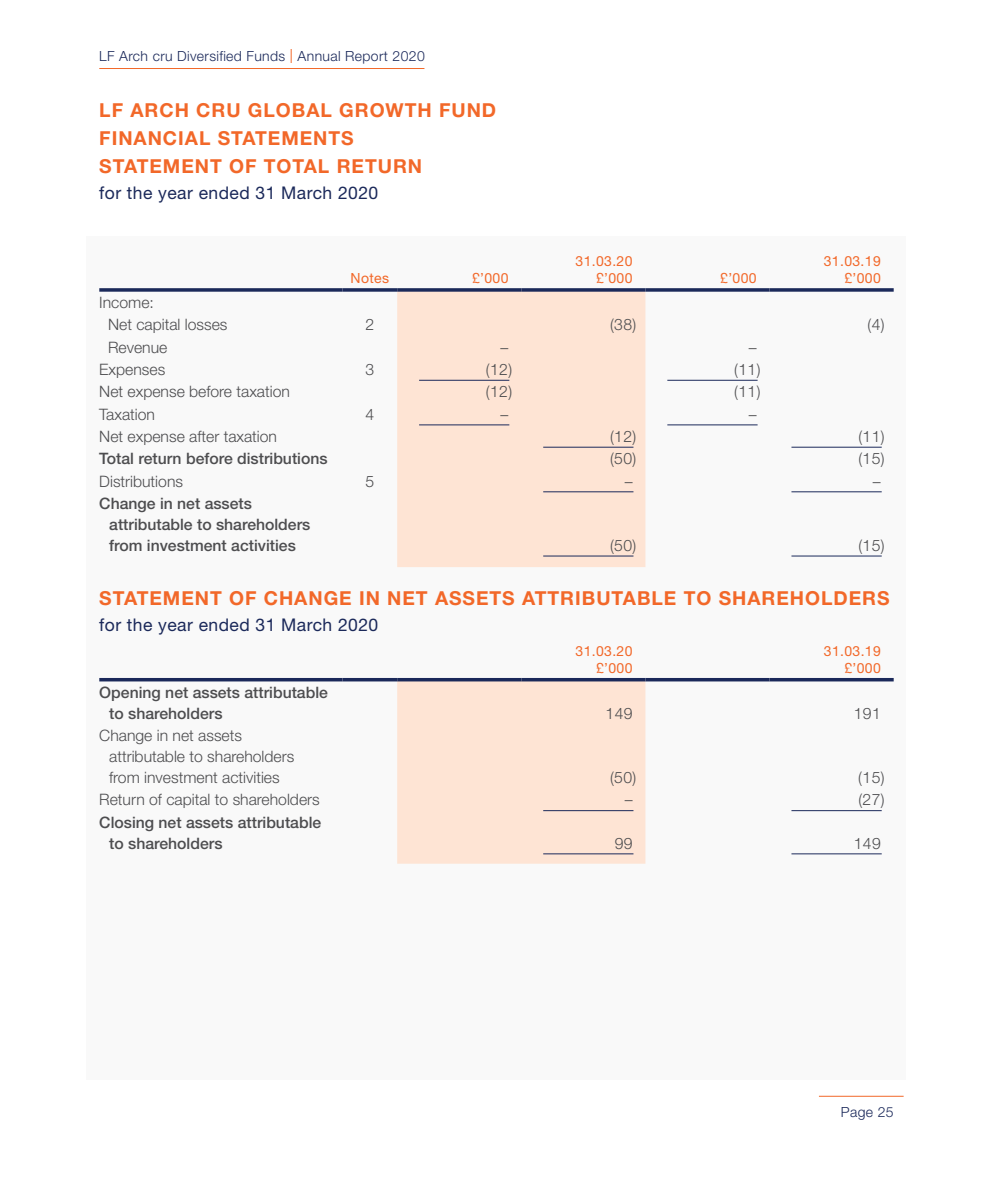
<style>
.page{position:relative;width:993px;height:1191px;background:#fff}
.page>*{position:absolute;margin:0;border:0;box-sizing:border-box;transform-origin:0 0}
.t1{font:700 19.25px/28px "Helvetica Neue";letter-spacing:.05em;color:#f26829}
.t2{font:17.5px "Helvetica Neue";letter-spacing:.025em;color:#1b295a}
.t3{font:300 15.75px/21px "Helvetica Neue";color:#4d4d4f}
.t4{font:500 15.75px/21px "Helvetica Neue";color:#4d4d4f}
.t5{font:14px/16.8px "Helvetica Neue";letter-spacing:.025em;color:#f26829;text-align:right}
.t6{font:300 14px "Helvetica Neue";letter-spacing:.025em;color:#1b295a}
.s1{font-weight:400;color:#f26829}
</style>
<div class="page">
<hr style="left:99px;top:68px;width:325px;height:1px;background:#f26829">
<hr style="left:818px;top:1095px;width:85px;height:1px;background:#f26829">
<div style="left:87px;top:236px;width:818px;height:843px;background:#f9f9f9"></div>
<div style="left:397px;top:292px;width:248px;height:275px;background:#fee4d4"></div>
<svg style="left:99px;top:288px;width:243px;height:4px"></svg>
<svg style="left:342px;top:288px;width:55px;height:4px"></svg>
<svg style="left:397px;top:288px;width:124px;height:4px"></svg>
<svg style="left:521px;top:288px;width:124px;height:4px"></svg>
<svg style="left:645px;top:288px;width:124px;height:4px"></svg>
<svg style="left:769px;top:288px;width:124px;height:4px"></svg>
<hr style="left:419px;top:380px;width:90px;height:1px;background:#1b295a">
<hr style="left:667px;top:380px;width:90px;height:1px;background:#1b295a">
<hr style="left:419px;top:424px;width:90px;height:1px;background:#1b295a">
<hr style="left:667px;top:424px;width:90px;height:1px;background:#1b295a">
<hr style="left:543px;top:447px;width:90px;height:1px;background:#1b295a">
<hr style="left:791px;top:447px;width:90px;height:1px;background:#1b295a">
<hr style="left:543px;top:491px;width:90px;height:1px;background:#1b295a">
<hr style="left:791px;top:491px;width:90px;height:1px;background:#1b295a">
<hr style="left:543px;top:556px;width:90px;height:1px;background:#1b295a">
<hr style="left:791px;top:556px;width:90px;height:1px;background:#1b295a">
<div style="left:397px;top:681px;width:248px;height:182px;background:#fee4d4"></div>
<hr style="left:99px;top:678px;width:243px;height:3px;background:#1b295a">
<hr style="left:342px;top:678px;width:55px;height:3px;background:#1b295a">
<hr style="left:397px;top:678px;width:124px;height:3px;background:#1b295a">
<hr style="left:521px;top:678px;width:124px;height:3px;background:#1b295a">
<hr style="left:645px;top:678px;width:124px;height:3px;background:#1b295a">
<hr style="left:769px;top:678px;width:124px;height:3px;background:#1b295a">
<hr style="left:543px;top:810px;width:90px;height:1px;background:#1b295a">
<hr style="left:791px;top:810px;width:90px;height:1px;background:#1b295a">
<hr style="left:543px;top:853px;width:90px;height:1px;background:#1b295a">
<hr style="left:791px;top:853px;width:90px;height:1px;background:#1b295a">
<p class="t6" style="left:99px;top:47px;width:327px">LF Arch cru Diversified Funds <span class="s1">|</span> Annual Report 2020</p>
<p class="t1" style="left:99px;top:95px;width:398px">LF ARCH CRU GLOBAL GROWTH FUND<br>FINANCIAL STATEMENTS<br>STATEMENT OF TOTAL RETURN</p>
<p class="t2" style="left:99px;top:182px;width:280px">for the year ended 31 March 2020</p>
<p class="t5" style="left:350px;top:269px;width:40px">Notes</p>
<p class="t5" style="left:472px;top:269px;width:38px">£’000</p>
<p class="t5" style="left:575px;top:252px;width:58px">31.03.20 £’000</p>
<p class="t5" style="left:720px;top:269px;width:38px">£’000</p>
<p class="t5" style="left:823px;top:252px;width:58px">31.03.19 £’000</p>
<p class="t3" style="left:108px;top:291px;width:121px;line-height:22.2px;text-indent:-9px">Income:<br>Net capital losses</p>
<p class="t3" style="left:365px;top:314px;width:10px">2</p>
<p class="t3" style="left:610px;top:314px;width:28px">(38)</p>
<p class="t3" style="left:867px;top:314px;width:19px">(4)</p>
<p class="t3" style="left:108px;top:336px;width:61px">Revenue</p>
<p class="t3" style="left:500px;top:336px;width:9px">–</p>
<p class="t3" style="left:748px;top:336px;width:9px">–</p>
<p class="t3" style="left:99px;top:359px;width:67px">Expenses</p>
<p class="t3" style="left:365px;top:359px;width:10px">3</p>
<p class="t3" style="left:486px;top:359px;width:28px">(12)</p>
<p class="t3" style="left:734px;top:359px;width:28px">(11)</p>
<p class="t3" style="left:99px;top:381px;width:192px">Net expense before taxation</p>
<p class="t3" style="left:486px;top:381px;width:28px">(12)</p>
<p class="t3" style="left:734px;top:381px;width:28px">(11)</p>
<p class="t3" style="left:99px;top:403px;width:57px">Taxation</p>
<p class="t3" style="left:365px;top:403px;width:10px">4</p>
<p class="t3" style="left:500px;top:403px;width:9px">–</p>
<p class="t3" style="left:748px;top:403px;width:9px">–</p>
<p class="t3" style="left:99px;top:425px;width:179px">Net expense after taxation</p>
<p class="t3" style="left:610px;top:425px;width:28px">(12)</p>
<p class="t3" style="left:858px;top:425px;width:28px">(11)</p>
<p class="t4" style="left:99px;top:448px;width:230px">Total return before distributions</p>
<p class="t3" style="left:610px;top:448px;width:28px">(50)</p>
<p class="t3" style="left:858px;top:448px;width:28px">(15)</p>
<p class="t3" style="left:99px;top:470px;width:85px">Distributions</p>
<p class="t3" style="left:365px;top:470px;width:10px">5</p>
<p class="t3" style="left:624px;top:470px;width:9px">–</p>
<p class="t3" style="left:872px;top:470px;width:9px">–</p>
<p class="t4" style="left:109px;top:492px;width:203px;text-indent:-10px">Change in net assets attributable to shareholders from investment activities</p>
<p class="t3" style="left:610px;top:534px;width:28px">(50)</p>
<p class="t3" style="left:858px;top:534px;width:28px">(15)</p>
<p class="t1" style="left:99px;top:583px;width:791px">STATEMENT OF CHANGE IN NET ASSETS ATTRIBUTABLE TO SHAREHOLDERS</p>
<p class="t2" style="left:99px;top:614px;width:280px">for the year ended 31 March 2020</p>
<p class="t5" style="left:575px;top:642px;width:58px">31.03.20 £’000</p>
<p class="t5" style="left:823px;top:642px;width:58px">31.03.19 £’000</p>
<p class="t4" style="left:109px;top:681px;width:220px;text-indent:-10px">Opening net assets attributable to shareholders</p>
<p class="t3" style="left:605px;top:702px;width:29px">149</p>
<p class="t3" style="left:853px;top:702px;width:29px">191</p>
<p class="t3" style="left:109px;top:724px;width:186px;text-indent:-10px">Change in net assets attributable to shareholders from investment activities</p>
<p class="t3" style="left:610px;top:766px;width:28px">(50)</p>
<p class="t3" style="left:858px;top:766px;width:28px">(15)</p>
<p class="t3" style="left:99px;top:789px;width:222px">Return of capital to shareholders</p>
<p class="t3" style="left:624px;top:789px;width:9px">–</p>
<p class="t3" style="left:858px;top:789px;width:28px">(27)</p>
<p class="t4" style="left:109px;top:811px;width:213px;text-indent:-10px">Closing net assets attributable to shareholders</p>
<p class="t3" style="left:614px;top:832px;width:19px">99</p>
<p class="t3" style="left:853px;top:832px;width:29px">149</p>
<p class="t6" style="left:840px;top:1103px;width:54px">Page 25</p>
</div>
